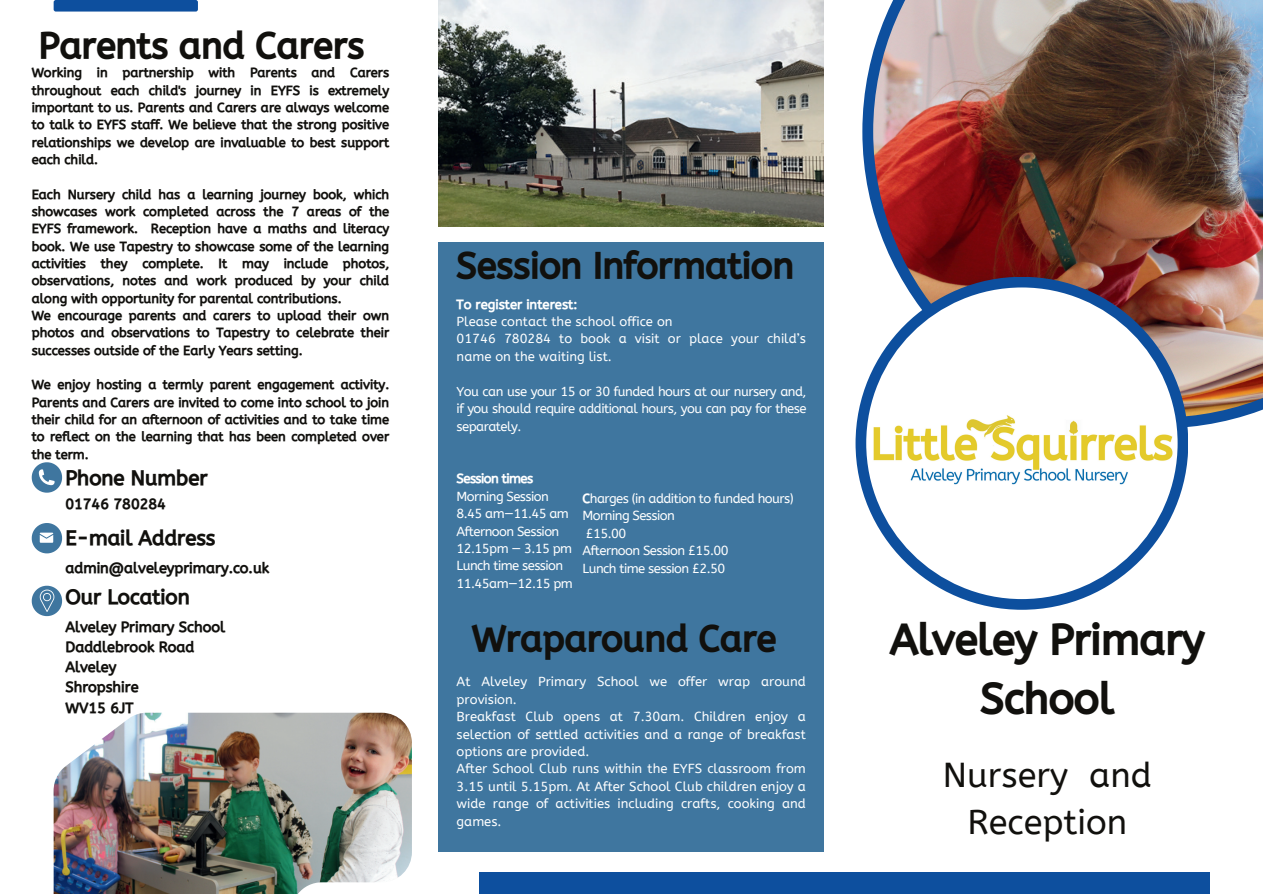
<style>
.page{position:relative;width:1263px;height:894px;background:#fff}
.page>*{position:absolute;margin:0;border:0;box-sizing:border-box;transform-origin:0 0}
.t1{font:42px/58.5px "CA Generated";color:#11100d;text-align:center}
.t2{font:36px "CA Generated";color:#11100d}
.t3{font:34.5px/47.2px "A Bee Zee";color:#11100d;text-align:center}
.t4{font:20.4px "CA Generated";color:#11100d}
.t5{font:14.55px/20.2px "CA Generated";color:#11100d}
.t6{font:13.05px/17.2px "CA Generated";color:#11100d;text-align:justify}
.t7{font:13.05px/17.4px "A Bee Zee";color:#fff}
.t8{font:13.05px/17.4px "A Bee Zee";letter-spacing:-.04em;color:#fff}
.t9{font:13.05px "CA Generated";color:#fff}
.t10{font:13.05px "CA Generated";letter-spacing:-.04em;color:#fff}
.s1{font-family:"CA Generated"}
</style>
<div class="page">
<svg style="left:32px;top:462px;width:30px;height:30px"></svg>
<svg style="left:32px;top:523px;width:30px;height:30px"></svg>
<img style="left:862px;top:0;width:401px;height:428px">
<div style="left:855px;top:277px;width:333px;height:332px;background:#0d4f9e;border-radius:50%"></div>
<img style="left:866px;top:287px;width:312px;height:312px;border-radius:50%">
<img style="left:54px;top:712px;width:358px;height:181px">
<div style="left:54px;top:0;width:144px;height:12px;background:#0d4f9e;border-radius:2px"></div>
<img style="left:439px;top:0;width:384px;height:226px">
<div style="left:439px;top:242px;width:385px;height:609px;background:#3f769f"></div>
<div style="left:480px;top:872px;width:729px;height:21px;background:#0d4f9e"></div>
<svg style="left:32px;top:585px;width:30px;height:31px"></svg>
<h2 class="t2" style="left:39px;top:25px;width:327px">Parents and Carers</h2>
<p class="t6" style="left:32px;top:65px;width:359px">Working in partnership with Parents and Carers throughout each child's journey in EYFS is extremely important to us. Parents and Carers are always welcome to talk to EYFS staff. We believe that the strong positive relationships we develop are invaluable to best support each child.</p>
<p class="t6" style="left:32px;top:186px;width:359px;text-align:left">Each Nursery child has a learning journey book, which showcases work completed across the 7 areas of the EYFS framework. Reception have a maths and literacy book. We use Tapestry to showcase some of the learning activities they complete. It may include photos, observations, notes and work produced by your child along with opportunity for parental contributions.<br>We encourage parents and carers to upload their own photos and observations to Tapestry to celebrate their successes outside of the Early Years setting.</p>
<p class="t6" style="left:32px;top:376px;width:359px">We enjoy hosting a termly parent engagement activity.<br>Parents and Carers are invited to come into school to join their child for an afternoon of activities and to take time to reflect on the learning that has been completed over the term.</p>
<h3 class="t4" style="left:65px;top:466px;width:144px">Phone Number</h3>
<p class="t5" style="left:65px;top:494px;width:102px">01746 780284</p>
<h3 class="t4" style="left:65px;top:526px;width:152px">E-mail Address</h3>
<p class="t5" style="left:65px;top:558px;width:205px">admin@alveleyprimary.co.uk</p>
<h3 class="t4" style="left:65px;top:585px;width:126px">Our Location</h3>
<p class="t5" style="left:65px;top:616px;width:161px">Alveley Primary School<br>Daddlebrook Road<br>Alveley<br>Shropshire<br>WV15 6JT</p>
<h2 class="t2" style="left:457px;top:245px;width:339px">Session Information</h2>
<p class="t9" style="left:457px;top:296px;width:122px">To register interest:</p>
<p class="t7" style="left:457px;top:313px;width:351px">Please contact the school office on<br>01746 780284 to book a visit or place your child’s name on the waiting list.</p>
<p class="t7" style="left:457px;top:383px;width:351px;text-align:justify">You can use your 15 or 30 funded hours at our nursery and, if you should require additional hours, you can pay for these separately.</p>
<p class="t10" style="left:457px;top:471px;width:78px">Session times</p>
<p class="t8" style="left:457px;top:487px;width:118px">Morning Session<br>8.45 am—11.45 am<br>Afternoon Session<br>12.15pm — 3.15 pm<br>Lunch time session<br>11.45am—12.15 pm</p>
<p class="t8" style="left:583px;top:489px;width:213px"><span class="s1">C</span>harges (in addition to funded hours)<br>Morning Session<br>£15.00<br>Afternoon Session £15.00<br>Lunch time session £2.50</p>
<h2 class="t2" style="left:472px;top:617px;width:306px">Wraparound Care</h2>
<p class="t7" style="left:457px;top:673px;width:351px">At Alveley Primary School we offer wrap around provision.<br>Breakfast Club opens at 7.30am. Children enjoy a selection of settled activities and a range of breakfast options are provided.<br>After School Club runs within the EYFS classroom from 3.15 until 5.15pm. At After School Club children enjoy a wide range of activities including crafts, cooking and games.</p>
<h1 class="t1" style="left:890px;top:611px;width:316px">Alveley Primary<br>School</h1>
<h3 class="t3" style="left:943px;top:751px;width:211px">Nursery and<br>Reception</h3>
</div>
